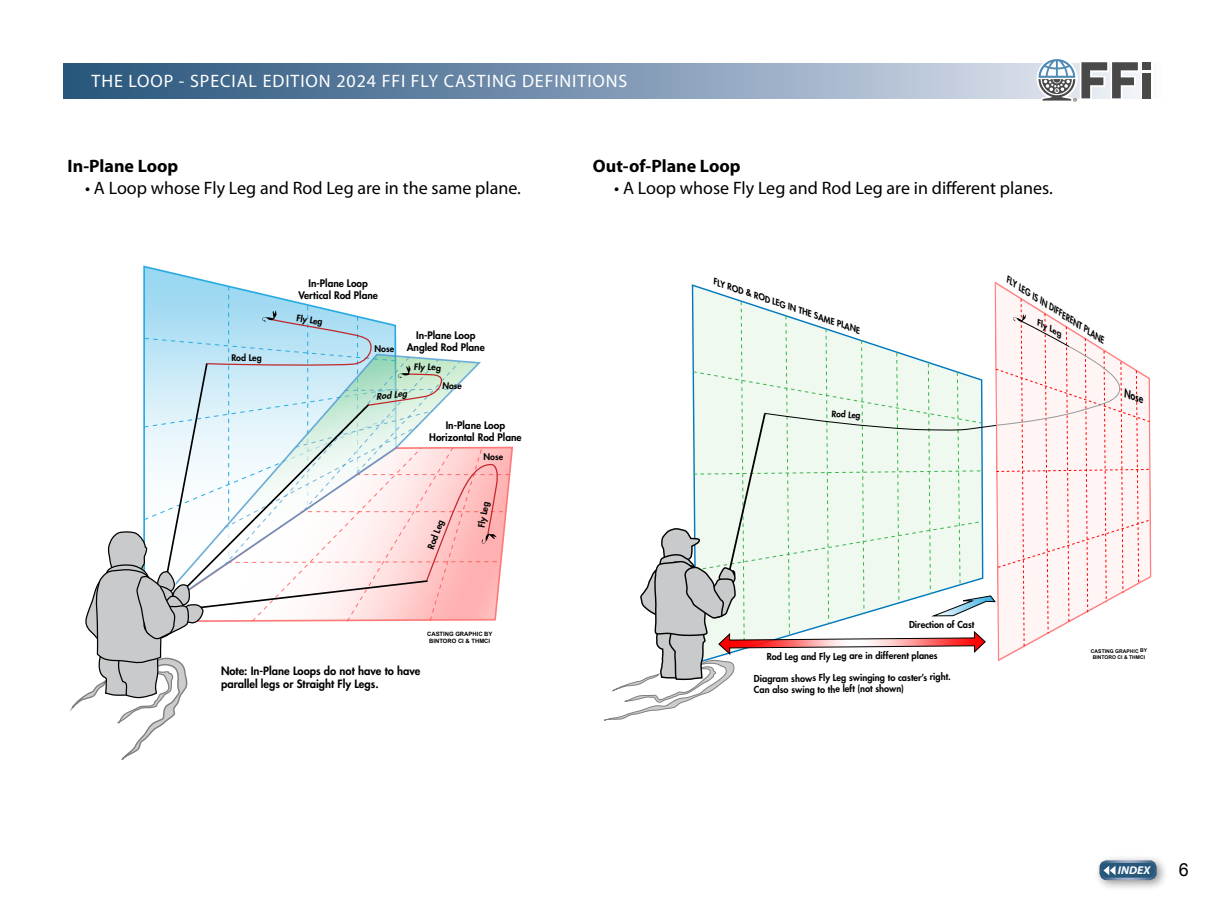
<style>
.page{position:relative;width:1225px;height:918px;background:#fff}
.page>*{position:absolute;margin:0;border:0;box-sizing:border-box;transform-origin:0 0}
.t1{font:18px "Myriad Pro";color:#000}
.t2{font:18px "Myriad Pro";letter-spacing:.05em;color:#fff}
.t3{font:700 18px "Myriad Pro";color:#000}
.t4{font:18px "Arial";color:#000}
.t5{font:800 11.25px/13.4px "Futura Std";color:#000}
.t6{font:italic 700 11.25px "Myriad Pro";color:#fff;scale:1.06 1}
.t7{font:italic 800 11.1px "Futura Std";color:#000;scale:.82 1}
.t8{font:800 10.2px/12.1px "Futura Std";color:#000;text-align:center}
.t9{font:800 9.3px/10.9px "Futura Std";color:#000}
.t10{font:800 8.85px "Futura Std";color:#000}
.t11{font:italic 800 8.7px "Futura Std";color:#000}
.t12{font:800 8.7px "Futura Std";color:#000;scale:1.04 1}
.t13{font:italic 800 8.55px "Futura Std";color:#000}
.t14{font:italic 800 8.55px "Futura Std";color:#000;scale:1.06 1}
.t15{font:800 8.55px "Futura Std";color:#000}
.t16{font:italic 800 7.95px "Futura Std";color:#000;scale:1.14 1}
.t17{font:700 5.85px/7.1px "Arial";color:#000;text-align:center}
.t18{font:700 5.1px "Arial";color:#000}
</style>
<div class="page">
<svg style="left:64px;top:64px;width:971px;height:34px;background:#7893af"></svg>
<div style="left:1093px;top:854px;width:75px;height:38px;background:#000;opacity:.42"></div>
<div style="left:1100px;top:862px;width:55px;height:17px;background:#28577c;border-radius:6px"></div>
<div style="left:1099px;top:860px;width:57px;height:20px;border:2px solid #fff;border-radius:6px"></div>
<svg style="left:1103px;top:866px;width:12px;height:9px"></svg>
<div style="left:1142px;top:62px;width:9px;height:8px;background:#4a494a"></div>
<div style="left:1142px;top:73px;width:9px;height:25px;background:#4a494a"></div>
<svg style="left:1035px;top:59px;width:105px;height:43px"></svg>
<svg style="left:143px;top:265px;width:88px;height:21px"></svg>
<svg style="left:69px;top:286px;width:441px;height:474px"></svg>
<svg style="left:994px;top:281px;width:158px;height:297px"></svg>
<svg style="left:604px;top:299px;width:546px;height:422px"></svg>
<h1 class="t2" style="left:91px;top:70px;width:537px">THE LOOP - SPECIAL EDITION 2024 FFI FLY CASTING DEFINITIONS</h1>
<h1 class="t3" style="left:68px;top:154px;width:112px">In-Plane Loop</h1>
<h1 class="t1" style="left:85px;top:177px;width:437px">• A Loop whose Fly Leg and Rod Leg are in the same plane.</h1>
<p class="t8" style="left:298px;top:277px;width:81px">In-Plane Loop<br>Vertical Rod Plane</p>
<p class="t10" style="left:231px;top:352px;width:32px">Rod Leg</p>
<p class="t10" style="left:297px;top:312px;width:28px;rotate:9deg">Fly Leg</p>
<p class="t8" style="left:407px;top:329px;width:80px">In-Plane Loop<br>Angled Rod Plane</p>
<p class="t10" style="left:374px;top:343px;width:21px">Nose</p>
<p class="t14" style="left:375px;top:391px;width:31px;rotate:-7deg">Rod Leg</p>
<p class="t12" style="left:414px;top:361px;width:27px;rotate:2deg">Fly Leg</p>
<p class="t10" style="left:442px;top:380px;width:22px">Nose</p>
<p class="t8" style="left:429px;top:419px;width:94px">In-Plane Loop<br>Horizontal Rod Plane</p>
<p class="t10" style="left:425px;top:547px;width:32px;rotate:-70deg">Rod Leg</p>
<p class="t10" style="left:483px;top:451px;width:21px">Nose</p>
<p class="t10" style="left:476px;top:527px;width:28px;rotate:-80deg">Fly Leg</p>
<p class="t17" style="left:427px;top:630px;width:67px">CASTING GRAPHIC BY<br>BINTORO CI &amp; THMCI</p>
<p class="t5" style="left:221px;top:664px;width:201px">Note: In-Plane Loops do not have to have parallel legs or Straight Fly Legs.</p>
<h1 class="t3" style="left:593px;top:154px;width:149px">Out-of-Plane Loop</h1>
<h1 class="t1" style="left:614px;top:177px;width:440px">• A Loop whose Fly Leg and Rod Leg are in different planes.</h1>
<p class="t13" style="left:716px;top:276px;width:156px;rotate:19deg">FLY ROD &amp; ROD LEG IN THE SAME PLANE</p>
<p class="t15" style="left:832px;top:408px;width:31px;rotate:4deg">Rod Leg</p>
<p class="t11" style="left:1011px;top:274px;width:117px;rotate:33deg">FLY LEG IS IN DIFFERENT PLANE</p>
<p class="t16" style="left:1040px;top:318px;width:25px;rotate:27deg">Fly Leg</p>
<p class="t7" style="left:1127px;top:386px;width:26px;rotate:20deg">Nose</p>
<p class="t9" style="left:909px;top:620px;width:67px;rotate:-1deg">Direction of Cast</p>
<p class="t18" style="left:1090px;top:648px;width:58px;rotate:-1deg">CASTING GRAPHIC BY</p>
<p class="t9" style="left:766px;top:652px;width:172px;rotate:-1deg">Rod Leg and Fly Leg are in different planes</p>
<p class="t18" style="left:1092px;top:654px;width:54px;rotate:-1deg">BINTORO CI &amp; THMCI</p>
<p class="t9" style="left:753px;top:674px;width:199px;rotate:-1deg">Diagram shows Fly Leg swinging to caster’s right.<br>Can also swing to the left (not shown)</p>
<p class="t6" style="left:1117px;top:863px;width:32px">INDEX</p>
<h1 class="t4" style="left:1178px;top:858px;width:12px">6</h1>
</div>
